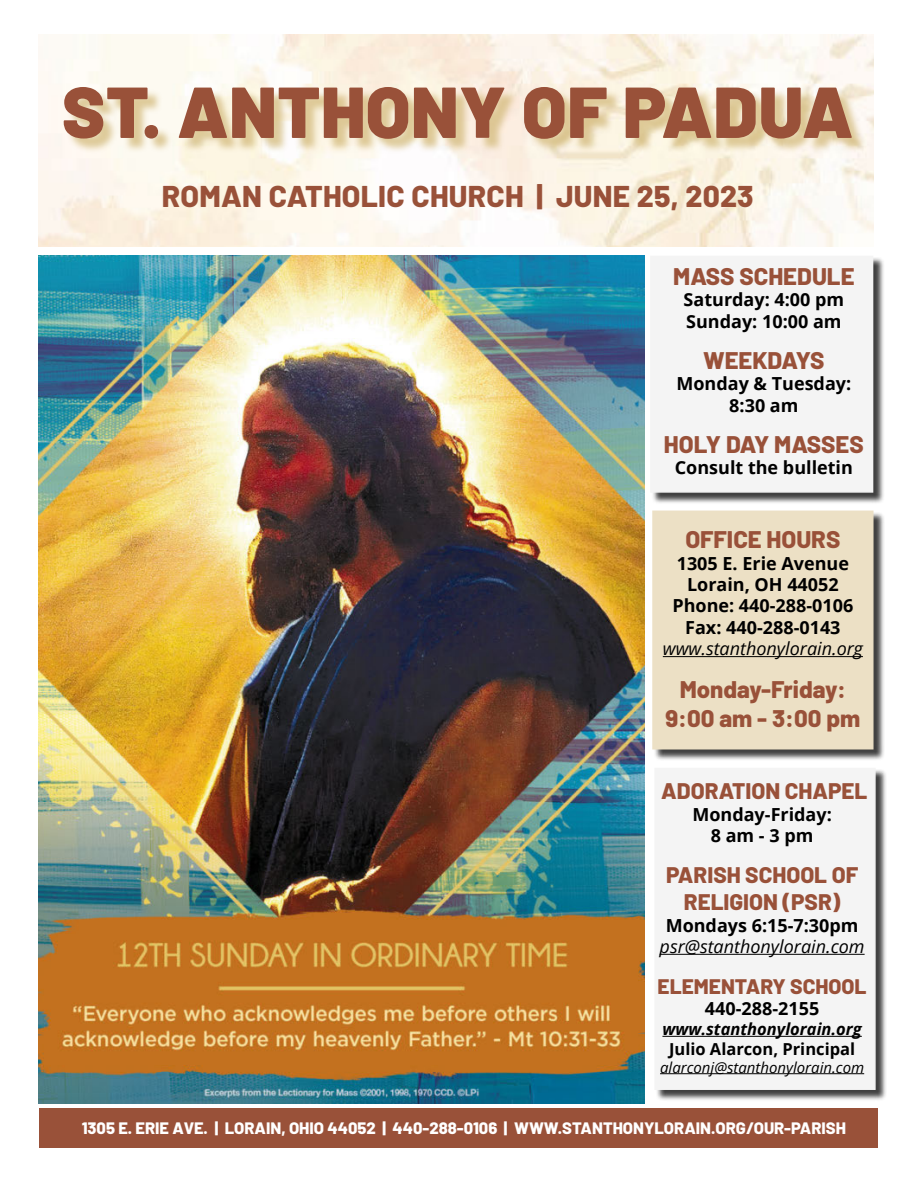
<style>
.page{position:relative;width:918px;height:1188px;background:#fff}
.page>*{position:absolute;margin:0;border:0;box-sizing:border-box;transform-origin:0 0}
.Cover_Church_Name_6d{font:900 72px "Barlow";letter-spacing:.01em;color:#995139}
.Cover_Catholic_Churc{font:800 30px "Qpsxnx Barlow";letter-spacing:.01em;color:#995139}
.Body_Text_71a0c64b-7{font:800 24px "Qpsxnx Barlow";color:#995139}
.Header_2_89fada6e-30{font:800 24px "Qpsxnx Barlow";color:#995139}
.Body_Text_71a0c64b-7-2{font:800 22.5px/26.8px "Qpsxnx Barlow";color:#995139;text-align:center}
.Body_Text_71a0c64b-7-3{font:800 22.5px "Hwlkrn Barlow";color:#995139}
.Body_Text_71a0c64b-7-4{font:800 21px "Qpsxnx Barlow";color:#995139}
.Body_Text_71a0c64b-7-5{font:700 18px "Cbgjkf Open Sans";color:#000}
.Body_Text_71a0c64b-7-6{font:italic 18px "Open Sans";color:#000}
.Header_2_89fada6e-30-2{font:700 18px "Cbgjkf Open Sans";color:#000}
.Cover_Footer_4876930{font:800 16.5px "Qpsxnx Barlow";color:#fff}
.Body_Text_71a0c64b-7-7{font:italic 700 16.5px "Open Sans";color:#000}
.Body_Text_71a0c64b-7-8{font:700 16.5px "Cbgjkf Open Sans";color:#000}
.Body_Text_71a0c64b-7-9{font:italic 15px "Open Sans";color:#000}
</style>
<div class="page">
<div style="left:66px;top:89px;width:800px;height:65px;background:#d4bb7d;opacity:.75"></div>
<div style="left:39px;top:1108px;width:839px;height:39px;background:#995139"></div>
<div style="left:651px;top:257px;width:234px;height:247px;background:#000;opacity:.75"></div>
<div style="left:650px;top:256px;width:223px;height:237px;background:#f4f4f4"></div>
<div style="left:654px;top:512px;width:231px;height:249px;background:#000;opacity:.75"></div>
<div style="left:652px;top:511px;width:222px;height:239px;background:#ece0c5;border:2px solid #ece0c5"></div>
<hr style="left:663px;top:656px;width:200px;height:1px;background:#000">
<div style="left:656px;top:769px;width:231px;height:332px;background:#000;opacity:.75"></div>
<div style="left:654px;top:768px;width:222px;height:322px;background:#f4f4f4"></div>
<hr style="left:660px;top:954px;width:205px;height:1px;background:#000">
<hr style="left:662px;top:1036px;width:200px;height:1px;background:#000">
<hr style="left:660px;top:1073px;width:204px;height:1px;background:#000">
<img style="left:39px;top:256px;width:605px;height:847px">
<p class="Cover_Church_Name_6d" style="left:62px;top:58px;width:793px">ST. ANTHONY OF PADUA</p>
<p class="Cover_Catholic_Churc" style="left:162px;top:174px;width:593px">ROMAN CATHOLIC CHURCH | JUNE 25, 2023</p>
<p class="Header_2_89fada6e-30" style="left:673px;top:258px;width:183px">MASS SCHEDULE</p>
<p class="Header_2_89fada6e-30-2" style="left:684px;top:287px;width:162px">Saturday: 4:00 pm</p>
<p class="Body_Text_71a0c64b-7-5" style="left:686px;top:309px;width:157px">Sunday: 10:00 am</p>
<p class="Body_Text_71a0c64b-7" style="left:703px;top:342px;width:123px">WEEKDAYS</p>
<p class="Body_Text_71a0c64b-7-5" style="left:677px;top:371px;width:176px">Monday &amp; Tuesday:</p>
<p class="Body_Text_71a0c64b-7-5" style="left:729px;top:393px;width:71px">8:30 am</p>
<p class="Body_Text_71a0c64b-7" style="left:664px;top:426px;width:201px">HOLY DAY MASSES</p>
<p class="Body_Text_71a0c64b-7-5" style="left:675px;top:455px;width:180px">Consult the bulletin</p>
<p class="Body_Text_71a0c64b-7" style="left:685px;top:522px;width:157px">OFFICE HOURS</p>
<p class="Body_Text_71a0c64b-7-5" style="left:677px;top:550px;width:174px">1305 E. Erie Avenue</p>
<p class="Body_Text_71a0c64b-7-5" style="left:687px;top:572px;width:153px">Lorain, OH 44052</p>
<p class="Body_Text_71a0c64b-7-5" style="left:672px;top:593px;width:182px">Phone: 440-288-0106</p>
<p class="Body_Text_71a0c64b-7-5" style="left:685px;top:615px;width:157px">Fax: 440-288-0143</p>
<p class="Body_Text_71a0c64b-7-6" style="left:663px;top:636px;width:202px">www.stanthonylorain.org</p>
<p class="Body_Text_71a0c64b-7" style="left:680px;top:672px;width:168px">Monday-Friday:</p>
<p class="Body_Text_71a0c64b-7" style="left:666px;top:700px;width:196px">9:00 am - 3:00 pm</p>
<p class="Body_Text_71a0c64b-7-3" style="left:661px;top:774px;width:208px">ADORATION CHAPEL</p>
<p class="Body_Text_71a0c64b-7-5" style="left:692px;top:802px;width:141px">Monday-Friday:</p>
<p class="Body_Text_71a0c64b-7-5" style="left:711px;top:823px;width:104px">8 am - 3 pm</p>
<p class="Body_Text_71a0c64b-7-2" style="left:666px;top:860px;width:194px">PARISH SCHOOL OF<br>RELIGION (PSR)</p>
<p class="Body_Text_71a0c64b-7-5" style="left:666px;top:912px;width:194px">Mondays 6:15-7:30pm</p>
<p class="Body_Text_71a0c64b-7-6" style="left:660px;top:934px;width:206px">psr@stanthonylorain.com</p>
<p class="Body_Text_71a0c64b-7-4" style="left:658px;top:971px;width:211px">ELEMENTARY SCHOOL</p>
<p class="Body_Text_71a0c64b-7-5" style="left:705px;top:996px;width:116px">440-288-2155</p>
<p class="Body_Text_71a0c64b-7-7" style="left:662px;top:1017px;width:201px">www.stanthonylorain.org</p>
<p class="Body_Text_71a0c64b-7-8" style="left:669px;top:1037px;width:188px">Julio Alarcon, Principal</p>
<p class="Body_Text_71a0c64b-7-9" style="left:660px;top:1057px;width:206px">alarconj@stanthonylorain.com</p>
<p class="Cover_Footer_4876930" style="left:82px;top:1116px;width:766px">1305 E. ERIE AVE. | LORAIN, OHIO 44052 | 440-288-0106 | WWW.STANTHONYLORAIN.ORG/OUR-PARISH</p>
</div>
